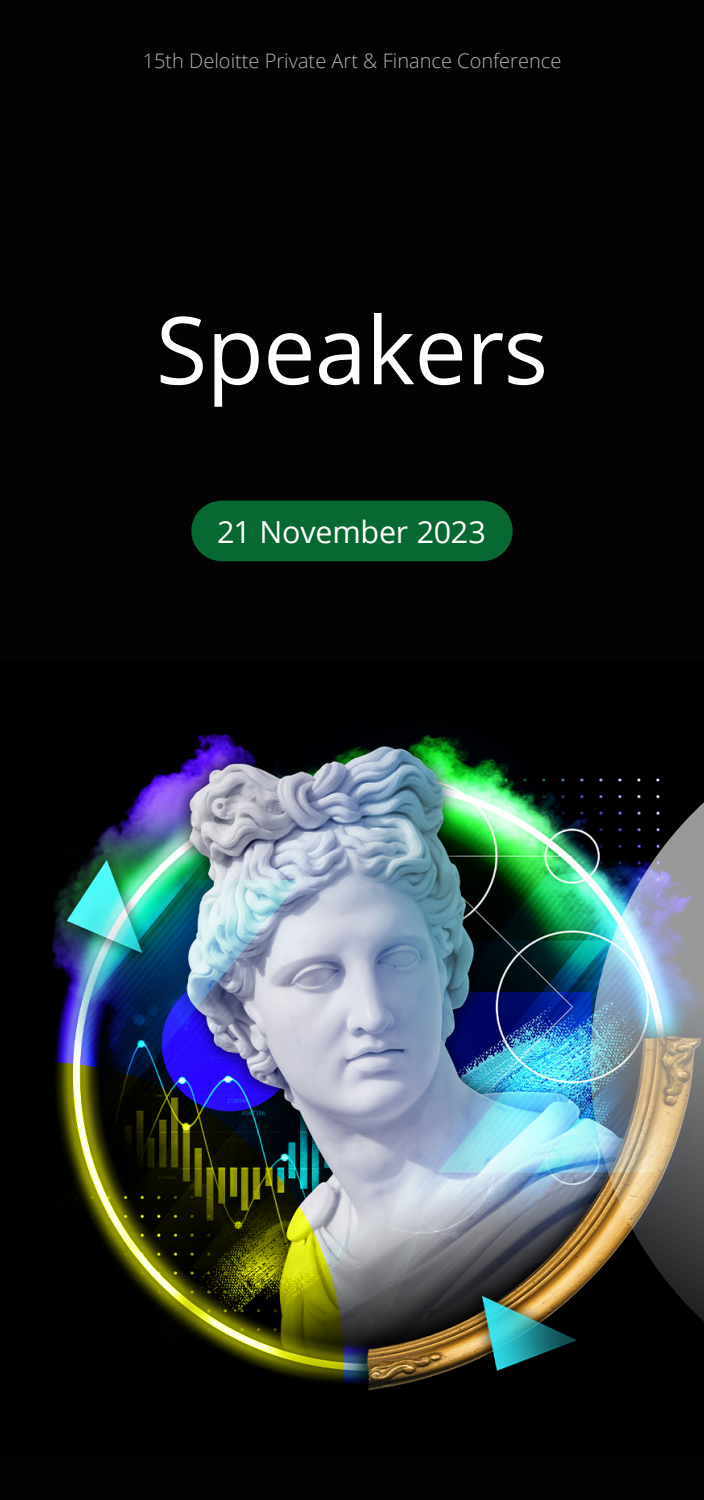
<style>
.page{position:relative;width:704px;height:1500px;background:#fff}
.page>*{position:absolute;margin:0;border:0;box-sizing:border-box;transform-origin:0 0}
.t1{font:93.75px "Open Sans";letter-spacing:-.01em;color:#fff}
.t2{font:30.5px "Open Sans";letter-spacing:-.01em;color:#fff}
.t3{font:300 20px "Open Sans";color:#b3b3b3}
</style>
<div class="page">
<div style="left:0;top:0;width:703px;height:1500px;background:#030303"></div>
<div style="left:191px;top:501px;width:321px;height:60px;background:#086831"></div>
<img style="left:52px;top:733px;width:538px;height:657px">
<img style="left:590px;top:778px;width:113px;height:542px">
<svg style="left:52px;top:1062px;width:292px;height:328px"></svg>
<p class="t3" style="left:143px;top:47px;width:420px">15th Deloitte Private Art &amp; Finance Conference</p>
<h1 class="t1" style="left:156px;top:286px;width:393px">Speakers</h1>
<h2 class="t2" style="left:217px;top:511px;width:270px">21 November 2023</h2>
</div>
